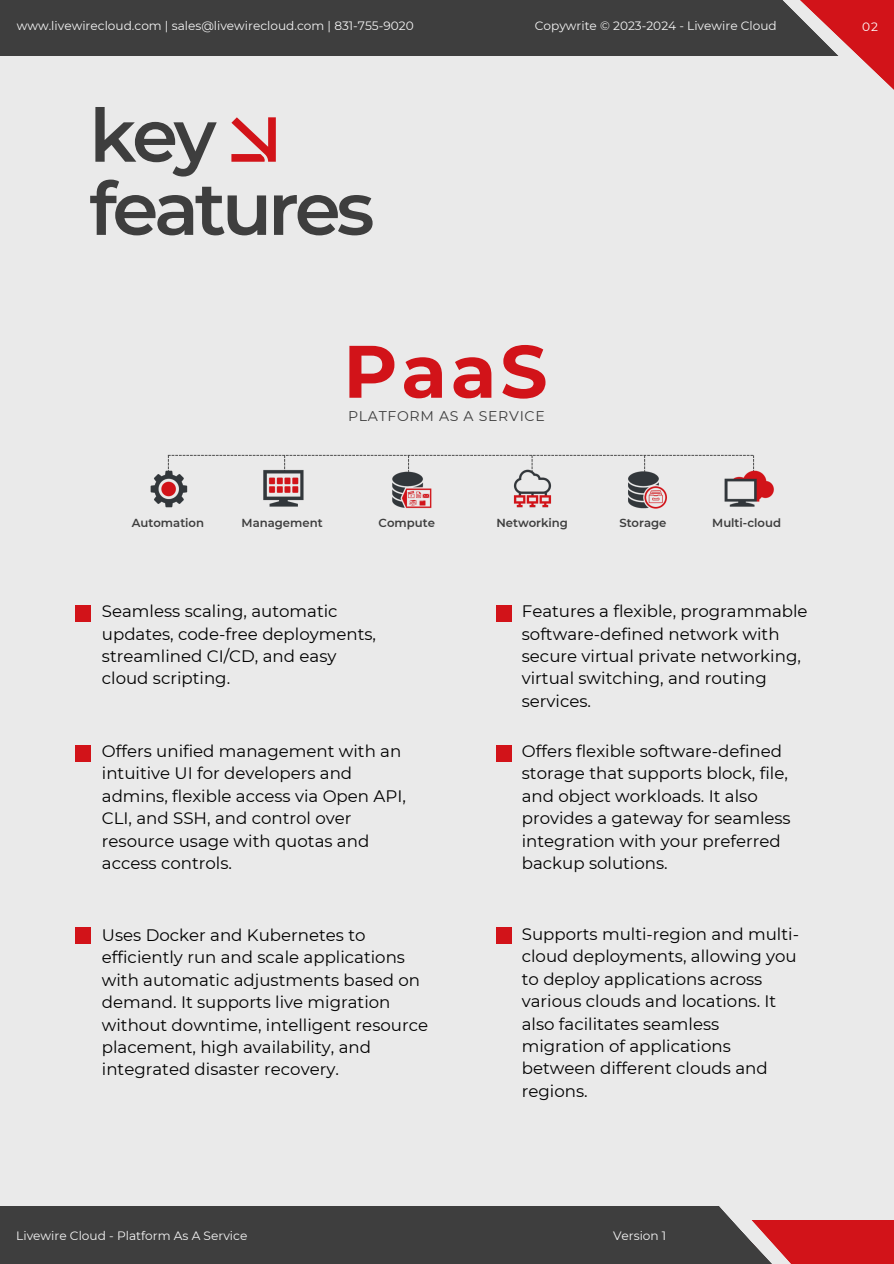
<style>
.page{position:relative;width:894px;height:1264px;background:#fff}
.page>*{position:absolute;margin:0;border:0;box-sizing:border-box;transform-origin:0 0}
.t1{font:700 74.1px "Montserrat";color:#d21319}
.t2{font:600 73.8px/73.2px "Montserrat";letter-spacing:-.055em;color:#3e3e3e}
.t3{font:16.65px/22.4px "Montserrat";color:#000}
.t4{font:14.1px "Montserrat";letter-spacing:.05em;color:#3e3e3e}
.t5{font:12.15px "Montserrat";color:#f5f5f5}
.t6{font:12.15px "Montserrat";color:#fff}
.t7{font:600 11.7px "Montserrat";color:#3e3e3e}
</style>
<div class="page">
<div style="left:0;top:0;width:893px;height:1263px;background:#eaeaea"></div>
<svg style="left:231px;top:117px;width:44px;height:44px"></svg>
<div style="left:0;top:0;width:839px;height:56px;background:#3e3e3e"></div>
<svg style="left:782px;top:0;width:111px;height:89px"></svg>
<div style="left:0;top:1206px;width:767px;height:57px;background:#3e3e3e"></div>
<div style="left:749px;top:1219px;width:144px;height:44px;background:#d21319"></div>
<svg style="left:719px;top:1206px;width:111px;height:57px"></svg>
<svg style="left:168px;top:455px;width:586px;height:11px"></svg>
<img style="left:150px;top:466px;width:38px;height:42px">
<img style="left:248px;top:460px;width:71px;height:47px">
<img style="left:392px;top:466px;width:40px;height:43px">
<img style="left:500px;top:463px;width:64px;height:45px">
<img style="left:628px;top:466px;width:39px;height:43px">
<img style="left:716px;top:463px;width:58px;height:44px">
<div style="left:75px;top:605px;width:16px;height:16px;background:#d21319"></div>
<div style="left:75px;top:745px;width:16px;height:16px;background:#d21319"></div>
<div style="left:75px;top:927px;width:16px;height:17px;background:#d21319"></div>
<div style="left:496px;top:605px;width:16px;height:16px;background:#d21319"></div>
<div style="left:496px;top:745px;width:16px;height:16px;background:#d21319"></div>
<div style="left:496px;top:927px;width:16px;height:17px;background:#d21319"></div>
<p class="t5" style="left:17px;top:18px;width:398px">www.livewirecloud.com | sales@livewirecloud.com | 831-755-9020</p>
<h2 class="t5" style="left:534px;top:18px;width:243px">Copywrite © 2023-2024 - Livewire Cloud</h2>
<p class="t2" style="left:89px;top:99px;width:286px">key features</p>
<p class="t1" style="left:343px;top:326px;width:206px">PaaS</p>
<h1 class="t4" style="left:348px;top:407px;width:198px">PLATFORM AS A SERVICE</h1>
<p class="t7" style="left:132px;top:516px;width:74px">Automation</p>
<h6 class="t7" style="left:241px;top:516px;width:83px">Management</h6>
<h6 class="t7" style="left:378px;top:516px;width:58px">Compute</h6>
<h5 class="t7" style="left:496px;top:516px;width:73px">Networking</h5>
<h5 class="t7" style="left:619px;top:516px;width:49px">Storage</h5>
<h6 class="t7" style="left:712px;top:516px;width:70px">Multi-cloud</h6>
<h5 class="t3" style="left:102px;top:600px;width:275px">Seamless scaling, automatic updates, code-free deployments, streamlined CI/CD, and easy cloud scripting.</h5>
<h3 class="t3" style="left:521px;top:600px;width:287px">Features a flexible, programmable software-defined network with secure virtual private networking, virtual switching, and routing services.</h3>
<h3 class="t3" style="left:521px;top:739px;width:270px">Offers flexible software-defined storage that supports block, file, and object workloads. It also provides a gateway for seamless integration with your preferred backup solutions.</h3>
<h3 class="t3" style="left:102px;top:739px;width:305px">Offers unified management with an intuitive UI for developers and admins, flexible access via Open API,<br>CLI, and SSH, and control over resource usage with quotas and access controls.</h3>
<h3 class="t3" style="left:102px;top:923px;width:327px">Uses Docker and Kubernetes to efficiently run and scale applications with automatic adjustments based on demand. It supports live migration without downtime, intelligent resource placement, high availability, and integrated disaster recovery.</h3>
<h3 class="t3" style="left:521px;top:922px;width:278px">Supports multi-region and multi&shy;cloud deployments, allowing you to deploy applications across various clouds and locations. It also facilitates seamless migration of applications between different clouds and regions.</h3>
<p class="t5" style="left:16px;top:1228px;width:232px">Livewire Cloud - Platform As A Service</p>
<p class="t5" style="left:613px;top:1228px;width:55px">Version 1</p>
<p class="t6" style="left:862px;top:19px;width:17px">02</p>
</div>
